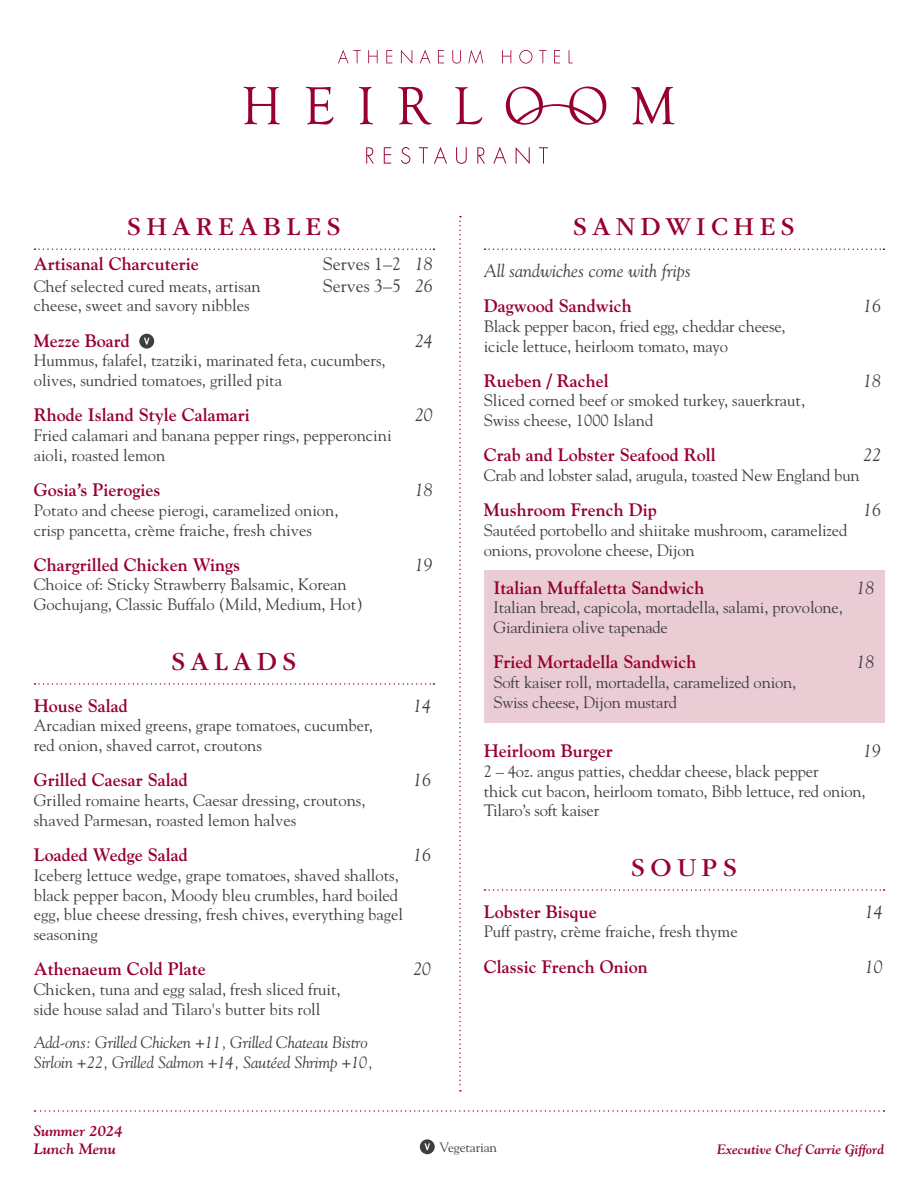
<style>
.page{position:relative;width:918px;height:1188px;background:#fff}
.page>*{position:absolute;margin:0;border:0;box-sizing:border-box;transform-origin:0 0}
.t1{font:27px "ITC Garamond Std";letter-spacing:.2em;color:#98002e}
.t2{font:700 18px "Goudy Std";color:#98002e}
.t3{font:italic 18px "Goudy Std";color:#3f3d3d}
.t4{font:18px "Goudy Std";color:#3f3d3d}
.t5{font:16.5px/19.8px "Goudy Std";color:#3f3d3d}
.t6{font:italic 16.5px/19.8px "Goudy Std";letter-spacing:-.01em;color:#3f3d3d}
.t7{font:italic 700 15px/18px "Goudy Std";color:#98002e}
.t8{font:italic 700 13.5px "Goudy Std";color:#98002e}
.t9{font:13.5px "Goudy Std";letter-spacing:-.01em;color:#3f3d3d}
.s1{font-style:italic}
</style>
<div class="page">
<svg style="left:35px;top:248px;width:399px;height:2px"></svg>
<svg style="left:35px;top:683px;width:399px;height:2px"></svg>
<svg style="left:485px;top:248px;width:400px;height:2px"></svg>
<svg style="left:485px;top:889px;width:400px;height:2px"></svg>
<svg style="left:338px;top:50px;width:23px;height:13px"></svg>
<svg style="left:368px;top:50px;width:10px;height:13px"></svg>
<svg style="left:386px;top:50px;width:6px;height:13px"></svg>
<svg style="left:401px;top:50px;width:11px;height:14px"></svg>
<svg style="left:420px;top:50px;width:10px;height:13px"></svg>
<svg style="left:438px;top:50px;width:6px;height:13px"></svg>
<svg style="left:452px;top:50px;width:9px;height:14px"></svg>
<svg style="left:468px;top:50px;width:15px;height:14px"></svg>
<svg style="left:502px;top:50px;width:9px;height:13px"></svg>
<svg style="left:519px;top:50px;width:13px;height:14px"></svg>
<svg style="left:539px;top:50px;width:8px;height:13px"></svg>
<svg style="left:554px;top:50px;width:6px;height:13px"></svg>
<svg style="left:569px;top:50px;width:4px;height:13px"></svg>
<svg style="left:366px;top:147px;width:8px;height:17px"></svg>
<svg style="left:384px;top:147px;width:7px;height:17px"></svg>
<svg style="left:401px;top:147px;width:9px;height:17px"></svg>
<svg style="left:419px;top:147px;width:9px;height:17px"></svg>
<svg style="left:434px;top:147px;width:13px;height:17px"></svg>
<svg style="left:456px;top:147px;width:11px;height:17px"></svg>
<svg style="left:477px;top:147px;width:8px;height:17px"></svg>
<svg style="left:493px;top:147px;width:13px;height:17px"></svg>
<svg style="left:516px;top:147px;width:14px;height:17px"></svg>
<svg style="left:539px;top:147px;width:9px;height:17px"></svg>
<svg style="left:244px;top:87px;width:36px;height:37px"></svg>
<svg style="left:306px;top:87px;width:27px;height:38px"></svg>
<svg style="left:359px;top:87px;width:14px;height:37px"></svg>
<svg style="left:398px;top:87px;width:34px;height:38px"></svg>
<svg style="left:455px;top:87px;width:27px;height:37px"></svg>
<svg style="left:506px;top:87px;width:100px;height:38px"></svg>
<svg style="left:631px;top:87px;width:43px;height:37px"></svg>
<svg style="left:459px;top:216px;width:2px;height:876px"></svg>
<div style="left:484px;top:570px;width:400px;height:152px;background:#eaccd5"></div>
<div style="left:420px;top:1139px;width:15px;height:15px;background:#3f3d3d;border-radius:50%"></div>
<svg style="left:424px;top:1143px;width:6px;height:7px"></svg>
<svg style="left:35px;top:1110px;width:850px;height:2px"></svg>
<div style="left:139px;top:334px;width:15px;height:15px;background:#3f3d3d;border-radius:50%"></div>
<svg style="left:144px;top:338px;width:6px;height:7px"></svg>
<h1 class="t1" style="left:127px;top:210px;width:215px">SHAREABLES</h1>
<p class="t2" style="left:34px;top:257px;width:166px">Artisanal Charcuterie</p>
<p class="t4" style="left:323px;top:257px;width:111px">Serves 1–2 <span class="s1">18</span></p>
<p class="t5" style="left:34px;top:277px;width:228px">Chef selected cured meats, artisan</p>
<p class="t4" style="left:323px;top:278px;width:111px">Serves 3–5 <span class="s1">26</span></p>
<p class="t5" style="left:34px;top:297px;width:217px">cheese, sweet and savory nibbles</p>
<p class="t2" style="left:34px;top:333px;width:97px">Mezze Board</p>
<p class="t3" style="left:415px;top:333px;width:19px">24</p>
<p class="t5" style="left:34px;top:352px;width:353px">Hummus, falafel, tzatziki, marinated feta, cucumbers, olives, sundried tomatoes, grilled pita</p>
<p class="t2" style="left:34px;top:408px;width:217px">Rhode Island Style Calamari</p>
<p class="t3" style="left:415px;top:408px;width:19px">20</p>
<p class="t5" style="left:34px;top:427px;width:359px">Fried calamari and banana pepper rings, pepperoncini aioli, roasted lemon</p>
<p class="t2" style="left:34px;top:483px;width:128px">Gosia’s Pierogies</p>
<p class="t3" style="left:415px;top:483px;width:19px">18</p>
<p class="t5" style="left:34px;top:501px;width:306px">Potato and cheese pierogi, caramelized onion, crisp pancetta, crème fraiche, fresh chives</p>
<p class="t2" style="left:34px;top:557px;width:208px">Chargrilled Chicken Wings</p>
<p class="t3" style="left:415px;top:557px;width:19px">19</p>
<p class="t5" style="left:34px;top:576px;width:331px">Choice of: Sticky Strawberry Balsamic, Korean<br>Gochujang, Classic Buffalo (Mild, Medium, Hot)</p>
<h1 class="t1" style="left:171px;top:645px;width:127px">SALADS</h1>
<p class="t2" style="left:34px;top:698px;width:95px">House Salad</p>
<p class="t3" style="left:413px;top:698px;width:19px">14</p>
<p class="t5" style="left:34px;top:717px;width:341px">Arcadian mixed greens, grape tomatoes, cucumber, red onion, shaved carrot, croutons</p>
<p class="t2" style="left:34px;top:773px;width:155px">Grilled Caesar Salad</p>
<p class="t3" style="left:413px;top:773px;width:19px">16</p>
<p class="t5" style="left:34px;top:792px;width:333px">Grilled romaine hearts, Caesar dressing, croutons, shaved Parmesan, roasted lemon halves</p>
<p class="t2" style="left:34px;top:848px;width:155px">Loaded Wedge Salad</p>
<p class="t3" style="left:413px;top:848px;width:19px">16</p>
<p class="t5" style="left:34px;top:866px;width:371px">Iceberg lettuce wedge, grape tomatoes, shaved shallots, black pepper bacon, Moody bleu crumbles, hard boiled egg, blue cheese dressing, fresh chives, everything bagel seasoning</p>
<p class="t2" style="left:34px;top:962px;width:173px">Athenaeum Cold Plate</p>
<p class="t3" style="left:413px;top:962px;width:19px">20</p>
<p class="t5" style="left:34px;top:981px;width:309px">Chicken, tuna and egg salad, fresh sliced fruit, side house salad and Tilaro's butter bits roll</p>
<p class="t6" style="left:34px;top:1034px;width:341px">Add-ons: Grilled Chicken +11, Grilled Chateau Bistro<br>Sirloin +22, Grilled Salmon +14, Sautéed Shrimp +10,</p>
<h1 class="t1" style="left:573px;top:210px;width:223px">SANDWICHES</h1>
<p class="t3" style="left:484px;top:263px;width:208px">All sandwiches come with frips</p>
<p class="t2" style="left:484px;top:299px;width:149px">Dagwood Sandwich</p>
<p class="t3" style="left:863px;top:299px;width:19px">16</p>
<p class="t5" style="left:484px;top:317px;width:303px">Black pepper bacon, fried egg, cheddar cheese, icicle lettuce, heirloom tomato, mayo</p>
<p class="t2" style="left:484px;top:373px;width:126px">Rueben / Rachel</p>
<p class="t3" style="left:863px;top:373px;width:19px">18</p>
<p class="t5" style="left:484px;top:392px;width:323px">Sliced corned beef or smoked turkey, sauerkraut,<br>Swiss cheese, 1000 Island</p>
<p class="t2" style="left:484px;top:448px;width:233px">Crab and Lobster Seafood Roll</p>
<p class="t3" style="left:863px;top:448px;width:19px">22</p>
<p class="t5" style="left:484px;top:467px;width:377px">Crab and lobster salad, arugula, toasted New England bun</p>
<p class="t2" style="left:484px;top:503px;width:175px">Mushroom French Dip</p>
<p class="t3" style="left:863px;top:503px;width:19px">16</p>
<p class="t5" style="left:484px;top:522px;width:365px">Sautéed portobello and shiitake mushroom, caramelized onions, provolone cheese, Dijon</p>
<p class="t2" style="left:493px;top:580px;width:212px">Italian Muffaletta Sandwich</p>
<p class="t3" style="left:856px;top:580px;width:19px">18</p>
<p class="t5" style="left:493px;top:599px;width:351px">Italian bread, capicola, mortadella, salami, provolone,<br>Giardiniera olive tapenade</p>
<p class="t2" style="left:493px;top:655px;width:205px">Fried Mortadella Sandwich</p>
<p class="t3" style="left:856px;top:655px;width:19px">18</p>
<p class="t5" style="left:493px;top:674px;width:304px">Soft kaiser roll, mortadella, caramelized onion,<br>Swiss cheese, Dijon mustard</p>
<p class="t2" style="left:484px;top:744px;width:131px">Heirloom Burger</p>
<p class="t3" style="left:863px;top:744px;width:19px">19</p>
<p class="t5" style="left:484px;top:762px;width:383px">2 – 4oz. angus patties, cheddar cheese, black pepper<br>thick cut bacon, heirloom tomato, Bibb lettuce, red onion,<br>Tilaro’s soft kaiser</p>
<h1 class="t1" style="left:631px;top:851px;width:107px">SOUPS</h1>
<p class="t2" style="left:484px;top:904px;width:115px">Lobster Bisque</p>
<p class="t3" style="left:865px;top:904px;width:19px">14</p>
<p class="t5" style="left:484px;top:923px;width:256px">Puff pastry, crème fraiche, fresh thyme</p>
<p class="t2" style="left:484px;top:959px;width:166px">Classic French Onion</p>
<p class="t3" style="left:865px;top:959px;width:19px">10</p>
<p class="t7" style="left:34px;top:1123px;width:91px">Summer 2024<br>Lunch Menu</p>
<p class="t9" style="left:439px;top:1142px;width:59px">Vegetarian</p>
<p class="t8" style="left:717px;top:1144px;width:169px">Executive Chef Carrie Gifford</p>
</div>
